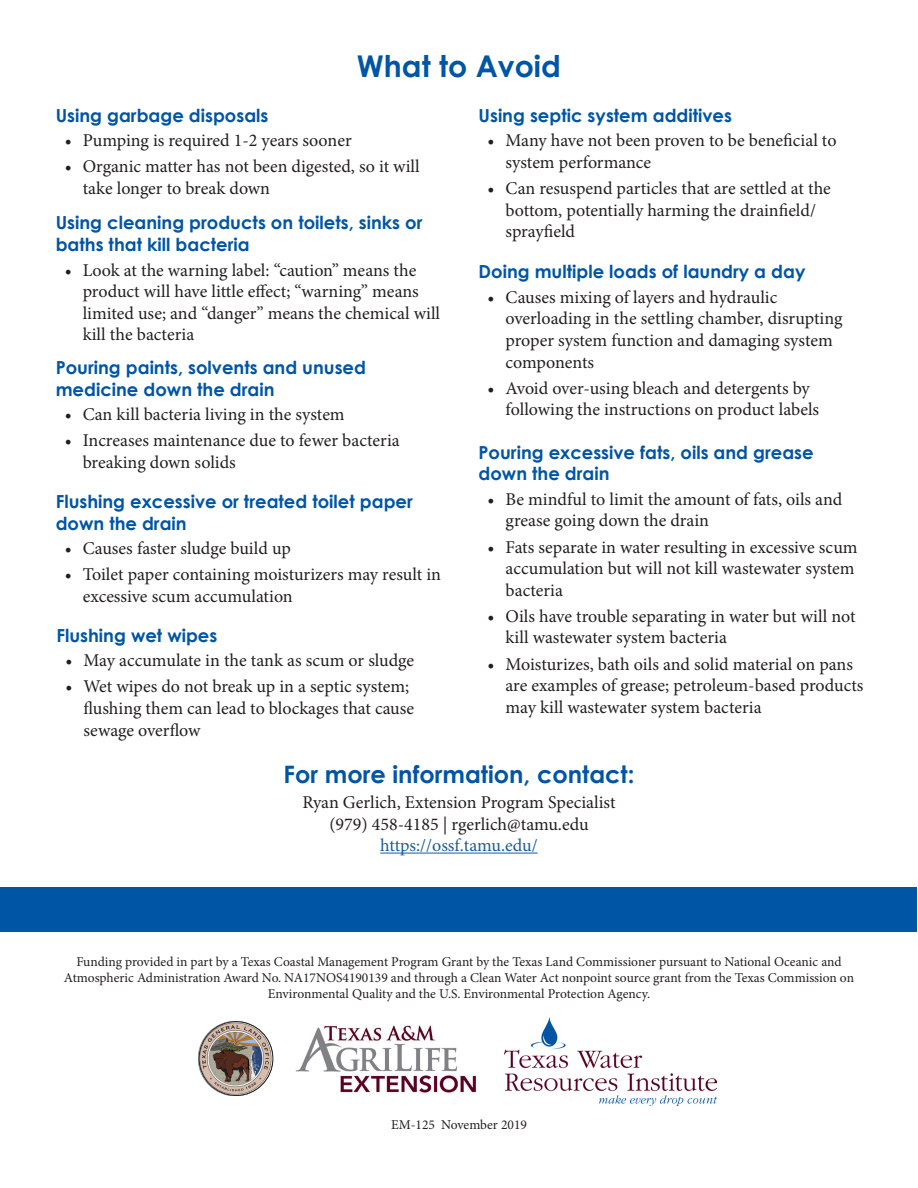
<style>
.page{position:relative;width:918px;height:1188px;background:#fff}
.page>*{position:absolute;margin:0;border:0;box-sizing:border-box;transform-origin:0 0}
.t1{font:700 30px "Century Gothic";color:#0155a5}
.t2{font:700 24px "Century Gothic";color:#0155a5}
.t3{font:18px/21.6px "Minion Pro";color:#231f20}
.t4{font:700 18px/21.6px "Century Gothic";color:#0155a5}
.t5{font:18px "Minion Pro";letter-spacing:-.005em;color:#175d9e}
.t6{font:13.5px/16.2px "Minion Pro";color:#231f20;text-align:center}
</style>
<div class="page">
<hr style="left:380px;top:853px;width:158px;height:1px;background:#175d9e">
<div style="left:1px;top:887px;width:916px;height:45px;background:#0155a5"></div>
<img style="left:295px;top:1025px;width:181px;height:68px">
<img style="left:199px;top:1021px;width:74px;height:75px">
<img style="left:504px;top:1017px;width:212px;height:88px">
<div style="left:199px;top:1021px;width:74px;height:75px;border:1px solid #231f20;border-radius:50%"></div>
<p class="t1" style="left:357px;top:43px;width:206px">What to Avoid</p>
<p class="t4" style="left:56px;top:104px;width:214px">Using garbage disposals</p>
<p class="t3" style="left:65px;top:130px;width:288px">• Pumping is required 1-2 years sooner</p>
<p class="t3" style="left:83px;top:156px;width:339px;text-indent:-18px">• Organic matter has not been digested, so it will take longer to break down</p>
<p class="t4" style="left:479px;top:104px;width:255px">Using septic system additives</p>
<p class="t3" style="left:506px;top:130px;width:332px;text-indent:-18px">• Many have not been proven to be beneficial to system performance</p>
<p class="t3" style="left:506px;top:178px;width:327px;text-indent:-18px">• Can resuspend particles that are settled at the bottom, potentially harming the drainfield/ sprayfield</p>
<p class="t4" style="left:56px;top:211px;width:368px">Using cleaning products on toilets, sinks or baths that kill bacteria</p>
<p class="t3" style="left:83px;top:259px;width:359px;text-indent:-18px">• Look at the warning label: “caution” means the product will have little effect; “warning” means limited use; and “danger” means the chemical will kill the bacteria</p>
<p class="t4" style="left:479px;top:260px;width:328px">Doing multiple loads of laundry a day</p>
<p class="t3" style="left:506px;top:286px;width:339px;text-indent:-18px">• Causes mixing of layers and hydraulic overloading in the settling chamber, disrupting proper system function and damaging system components</p>
<p class="t3" style="left:506px;top:377px;width:315px;text-indent:-18px">• Avoid over-using bleach and detergents by following the instructions on product labels</p>
<p class="t4" style="left:56px;top:356px;width:312px">Pouring paints, solvents and unused medicine down the drain</p>
<p class="t3" style="left:65px;top:404px;width:282px">• Can kill bacteria living in the system</p>
<p class="t3" style="left:83px;top:430px;width:319px;text-indent:-18px">• Increases maintenance due to fewer bacteria breaking down solids</p>
<p class="t4" style="left:479px;top:441px;width:337px">Pouring excessive fats, oils and grease down the drain</p>
<p class="t3" style="left:506px;top:488px;width:338px;text-indent:-18px">• Be mindful to limit the amount of fats, oils and grease going down the drain</p>
<p class="t3" style="left:506px;top:536px;width:354px;text-indent:-18px">• Fats separate in water resulting in excessive scum accumulation but will not kill wastewater system bacteria</p>
<p class="t3" style="left:506px;top:605px;width:352px;text-indent:-18px">• Oils have trouble separating in water but will not kill wastewater system bacteria</p>
<p class="t3" style="left:506px;top:653px;width:360px;text-indent:-18px">• Moisturizes, bath oils and solid material on pans are examples of grease; petroleum-based products may kill wastewater system bacteria</p>
<p class="t4" style="left:56px;top:490px;width:359px">Flushing excessive or treated toilet paper down the drain</p>
<p class="t3" style="left:65px;top:538px;width:228px">• Causes faster sludge build up</p>
<p class="t3" style="left:83px;top:564px;width:360px;text-indent:-18px">• Toilet paper containing moisturizers may result in excessive scum accumulation</p>
<p class="t4" style="left:57px;top:624px;width:162px">Flushing wet wipes</p>
<p class="t3" style="left:66px;top:650px;width:350px">• May accumulate in the tank as scum or sludge</p>
<p class="t3" style="left:84px;top:676px;width:332px;text-indent:-18px">• Wet wipes do not break up in a septic system; flushing them can lead to blockages that cause sewage overflow</p>
<p class="t2" style="left:284px;top:757px;width:352px">For more information, contact:</p>
<p class="t3" style="left:302px;top:792px;width:315px">Ryan Gerlich, Extension Program Specialist</p>
<p class="t3" style="left:329px;top:813px;width:261px">(979) 458-4185 | rgerlich@tamu.edu</p>
<p class="t5" style="left:380px;top:833px;width:159px">https://ossf.tamu.edu/</p>
<p class="t6" style="left:64px;top:953px;width:792px">Funding provided in part by a Texas Coastal Management Program Grant by the Texas Land Commissioner pursuant to National Oceanic and<br>Atmospheric Administration Award No. NA17NOS4190139 and through a Clean Water Act nonpoint source grant from the Texas Commission on<br>Environmental Quality and the U.S. Environmental Protection Agency.</p>
<p class="t6" style="left:391px;top:1117px;width:137px">EM-125 November 2019</p>
</div>
